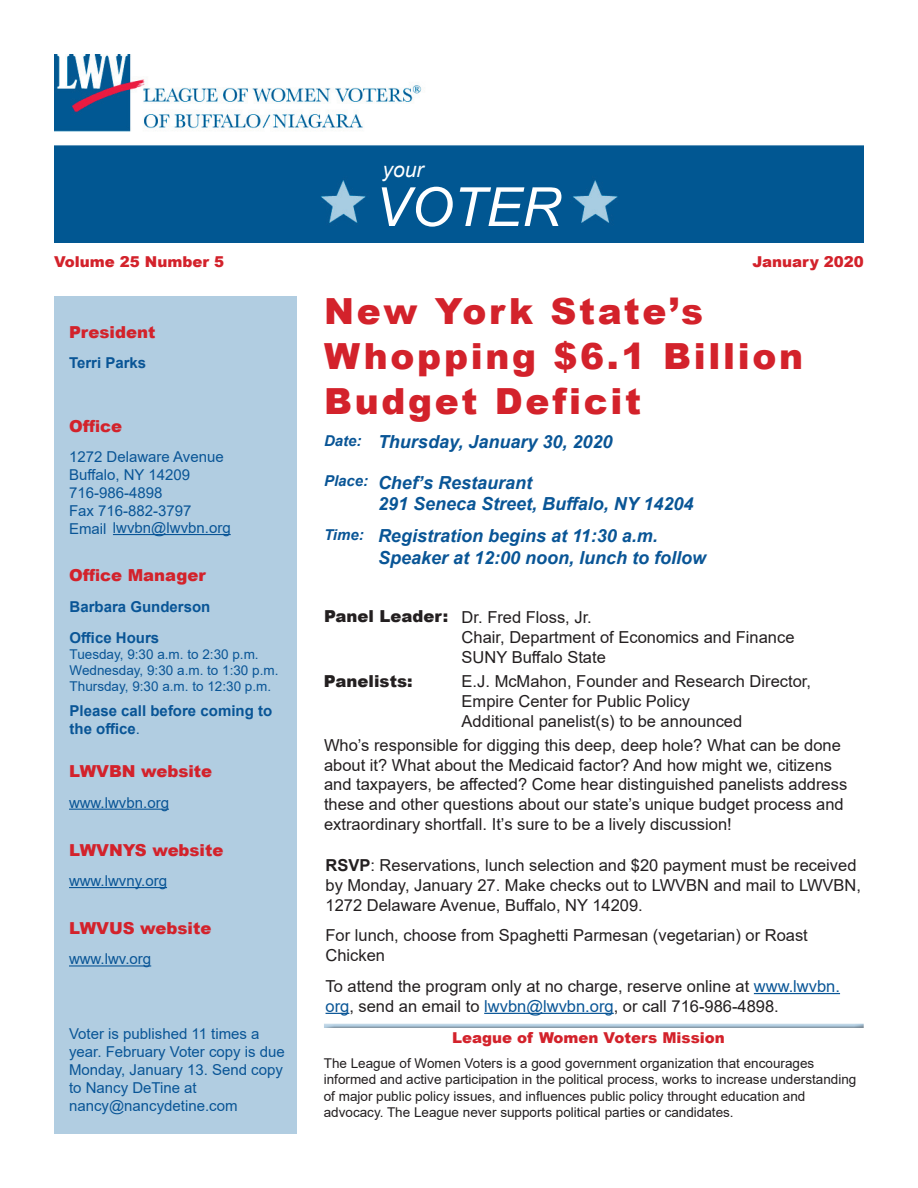
<style>
.page{position:relative;width:918px;height:1188px;background:#fff}
.page>*{position:absolute;margin:0;border:0;box-sizing:border-box;transform-origin:0 0}
.t1{font:italic 54px "Arial";color:#fff}
.t2{font:900 36px/45px "Arial";letter-spacing:.075em;color:#d3222b}
.t3{font:italic 21px "Arial";color:#fff}
.t4{font:italic 700 18px/21.6px "Arial";color:#095596}
.t5{font:16.5px/19.8px "Arial";color:#231f20}
.t6{font:900 16.5px "Arial";color:#d3222b}
.t7{font:900 16.5px "Arial";color:#231f20}
.t8{font:15px/18px "Arial";color:#095596}
.t9{font:700 15px/31px "Arial";color:#095596}
.t10{font:900 15px "Arial";color:#d3222b}
.t11{font:13.5px/16.2px "Arial";color:#231f20}
.t12{font:13.5px/16.2px "Arial";color:#095596}
.s1{font-weight:400}
.s2{font-size:15px}
.s3{font-weight:900}
.s4{font-weight:700}
.s5{color:#095596}
</style>
<div class="page">
<img style="left:54px;top:54px;width:810px;height:189px">
<div style="left:54px;top:297px;width:243px;height:837px;background:#b1cde1"></div>
<hr style="left:113px;top:534px;width:118px;height:1px;background:#095596">
<hr style="left:69px;top:809px;width:100px;height:1px;background:#095596">
<hr style="left:69px;top:887px;width:98px;height:1px;background:#095596">
<hr style="left:69px;top:965px;width:82px;height:2px;background:#095596">
<div style="left:323px;top:1022px;width:542px;height:7px;background:#231f20;opacity:.75"></div>
<hr style="left:754px;top:993px;width:86px;height:1px;background:#095596">
<svg style="left:326px;top:1013px;width:23px;height:1px"></svg>
<hr style="left:484px;top:1013px;width:130px;height:1px;background:#095596">
<p class="t3" style="left:382px;top:156px;width:42px">your</p>
<h1 class="t1" style="left:375px;top:172px;width:188px">VOTER</h1>
<p class="t10" style="left:54px;top:251px;width:172px">Volume 25 Number 5</p>
<p class="t10" style="left:753px;top:251px;width:113px">January 2020</p>
<p class="t6" style="left:69px;top:320px;width:88px">President</p>
<p class="t9" style="left:69px;top:348px;width:79px">Terri Parks</p>
<p class="t6" style="left:69px;top:414px;width:55px">Office</p>
<p class="t8" style="left:69px;top:448px;width:163px">1272 Delaware Avenue<br>Buffalo, NY 14209<br>716-986-4898<br>Fax 716-882-3797<br>Email lwvbn@lwvbn.org</p>
<p class="t6" style="left:69px;top:564px;width:138px">Office Manager</p>
<p class="t9" style="left:70px;top:591px;width:142px">Barbara Gunderson<br>Office Hours</p>
<p class="t12" style="left:70px;top:646px;width:210px">Tuesday, 9:30 a.m. to 2:30 p.m.<br>Wednesday, 9:30 a.m. to 1:30 p.m.<br>Thursday, 9:30 a.m. to 12:30 p.m.</p>
<p class="t9" style="left:70px;top:702px;width:204px;line-height:18px">Please call before coming to the office<span class="s1">.</span></p>
<p class="t6" style="left:69px;top:760px;width:145px">LWVBN website</p>
<p class="t8" style="left:69px;top:793px;width:102px">www.lwvbn.org</p>
<p class="t6" style="left:69px;top:838px;width:156px">LWVNYS website</p>
<p class="t8" style="left:69px;top:872px;width:100px">www.lwvny.org</p>
<p class="t6" style="left:69px;top:916px;width:144px">LWVUS website</p>
<p class="t8" style="left:69px;top:950px;width:84px">www.lwv.org</p>
<p class="t8" style="left:69px;top:1025px;width:217px">Voter is published 11 times a year. February Voter copy is due<br>Monday, January 13. Send copy to Nancy DeTine at nancy@nancydetine.com</p>
<h2 class="t2" style="left:324px;top:288px;width:481px">New York State’s<br>Whopping $6.1 Billion<br>Budget Deficit</h2>
<p class="t4" style="left:324px;top:432px;width:290px"><span class="s2">Date:</span> Thursday, January 30, 2020</p>
<p class="t4" style="left:378px;top:472px;width:317px;text-indent:-54px"><span class="s2">Place:</span> Chef’s Restaurant<br>291 Seneca Street, Buffalo, NY 14204</p>
<p class="t4" style="left:378px;top:526px;width:330px;text-indent:-54px"><span class="s2">Time:</span> Registration begins at 11:30 a.m.<br>Speaker at 12:00 noon, lunch to follow</p>
<p class="t5" style="left:462px;top:608px;width:334px;text-indent:-138px"><span class="s3">Panel Leader:</span> Dr. Fred Floss, Jr.<br>Chair, Department of Economics and Finance<br>SUNY Buffalo State</p>
<p class="t7" style="left:324px;top:669px;width:90px">Panelists:</p>
<p class="t5" style="left:462px;top:672px;width:351px">E.J. McMahon, Founder and Research Director,<br>Empire Center for Public Policy<br>Additional panelist(s) to be announced</p>
<p class="t5" style="left:324px;top:735px;width:525px">Who’s responsible for digging this deep, deep hole? What can be done about it? What about the Medicaid factor? And how might we, citizens and taxpayers, be affected? Come hear distinguished panelists address these and other questions about our state’s unique budget process and extraordinary shortfall. It’s sure to be a lively discussion!</p>
<p class="t5" style="left:326px;top:855px;width:537px"><span class="s4">RSVP</span>: Reservations, lunch selection and $20 payment must be received by Monday, January 27. Make checks out to LWVBN and mail to LWVBN,<br>1272 Delaware Avenue, Buffalo, NY 14209.</p>
<p class="t5" style="left:326px;top:926px;width:484px">For lunch, choose from Spaghetti Parmesan (vegetarian) or Roast<br>Chicken</p>
<p class="t5" style="left:326px;top:976px;width:516px">To attend the program only at no charge, reserve online at <span class="s5">www.lwvbn. org</span>, send an email to <span class="s5">lwvbn@lwvbn.org</span>, or call 716-986-4898.</p>
<p class="t10" style="left:452px;top:1027px;width:274px">League of Women Voters Mission</p>
<p class="t11" style="left:324px;top:1055px;width:534px">The League of Women Voters is a good government organization that encourages informed and active participation in the political process, works to increase understanding of major public policy issues, and influences public policy throught education and advocacy. The League never supports political parties or candidates.</p>
</div>
